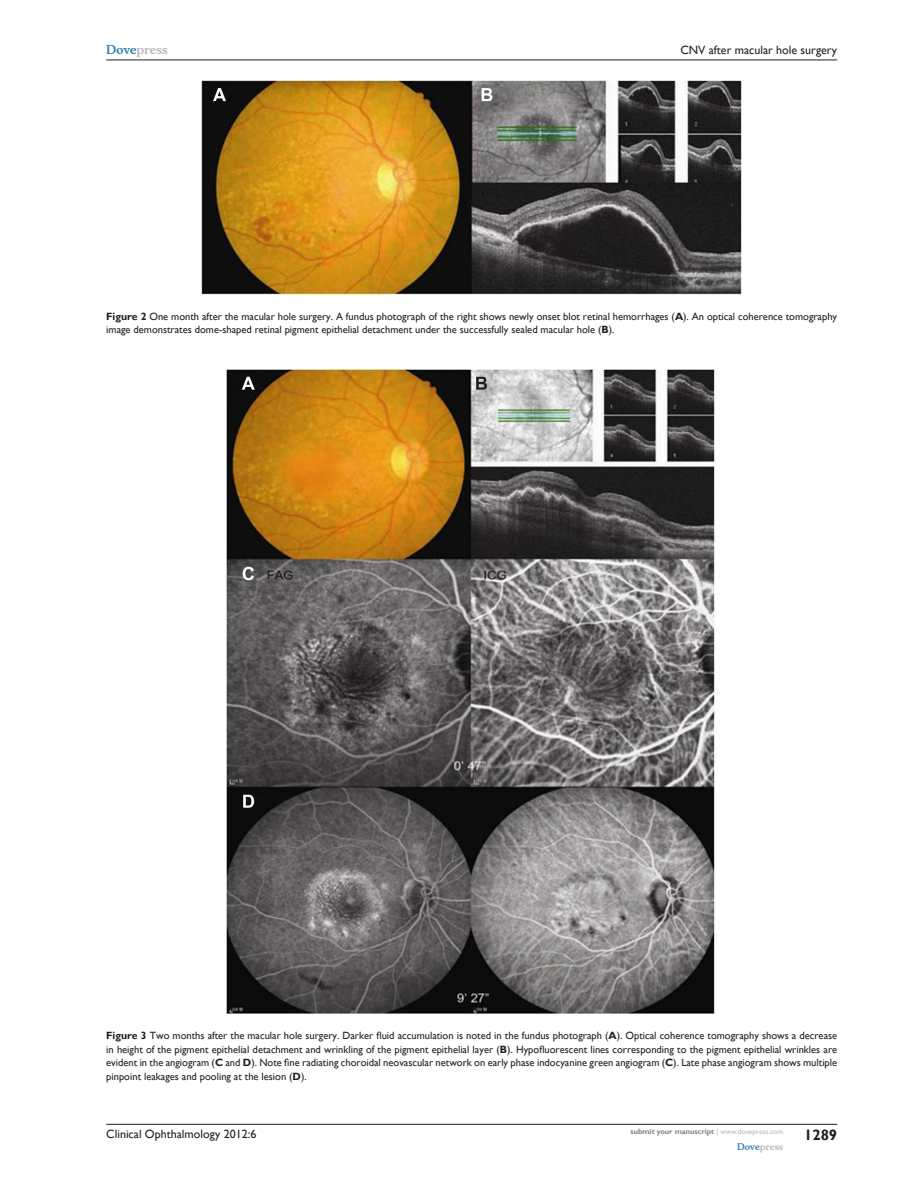
<style>
.page{position:relative;width:918px;height:1188px;background:#fff}
.page>*{position:absolute;margin:0;border:0;box-sizing:border-box;transform-origin:0 0}
.RunFolio-R{font:700 15px "Gill Sans";color:#231f20}
.RunF-R{font:12px "Gill Sans";color:#231f20}
.RunH-R{font:12px "Gill Sans";color:#231f20}
.RunH-Brand-R{font:700 12px "Musee";color:#b8b9bc}
.FC{font:10.5px/13.5px "Gill Sans";color:#231f20}
.RunF-Brand-R{font:700 9px "Musee";color:#b8b9bc}
.RunF-SubmityourMS-R{font:700 7.5px "Gill Sans";color:#808285}
.s1{color:#3485ae}
.s2{font-weight:700}
.s3{font-weight:400;color:#b8b9bc}
</style>
<div class="page">
<img style="left:202px;top:81px;width:540px;height:213px">
<img style="left:227px;top:370px;width:488px;height:644px">
<hr style="left:106px;top:1124px;width:731px;height:1px;background:#231f20">
<hr style="left:106px;top:60px;width:731px;height:1px;background:#231f20">
<p class="RunH-Brand-R" style="left:106px;top:43px;width:63px"><span class="s1">Dove</span>press</p>
<p class="RunH-R" style="left:680px;top:43px;width:158px">CNV after macular hole surgery</p>
<p class="FC" style="left:106px;top:309px;width:732px"><span class="s2">Figure 2</span> One month after the macular hole surgery. A fundus photograph of the right shows newly onset blot retinal hemorrhages (<span class="s2">A</span>). An optical coherence tomography image demonstrates dome-shaped retinal pigment epithelial detachment under the successfully sealed macular hole (<span class="s2">B</span>).</p>
<p class="FC" style="left:106px;top:1029px;width:732px;text-align:justify"><span class="s2">Figure 3</span> Two months after the macular hole surgery. Darker fluid accumulation is noted in the fundus photograph (<span class="s2">A</span>). Optical coherence tomography shows a decrease in height of the pigment epithelial detachment and wrinkling of the pigment epithelial layer (<span class="s2">B</span>). Hypofluorescent lines corresponding to the pigment epithelial wrinkles are evident in the angiogram (<span class="s2">C</span> and <span class="s2">D</span>). Note fine radiating choroidal neovascular network on early phase indocyanine green angiogram (<span class="s2">C</span>). Late phase angiogram shows multiple pinpoint leakages and pooling at the lesion (<span class="s2">D</span>).</p>
<p class="RunF-R" style="left:106px;top:1127px;width:152px">Clinical Ophthalmology 2012:6</p>
<p class="RunF-SubmityourMS-R" style="left:631px;top:1127px;width:154px">submit your manuscript <span class="s3">| www.dovepress.com</span></p>
<p class="RunF-Brand-R" style="left:737px;top:1141px;width:48px"><span class="s1">Dove</span>press</p>
<p class="RunFolio-R" style="left:804px;top:1126px;width:35px">1289</p>
</div>
